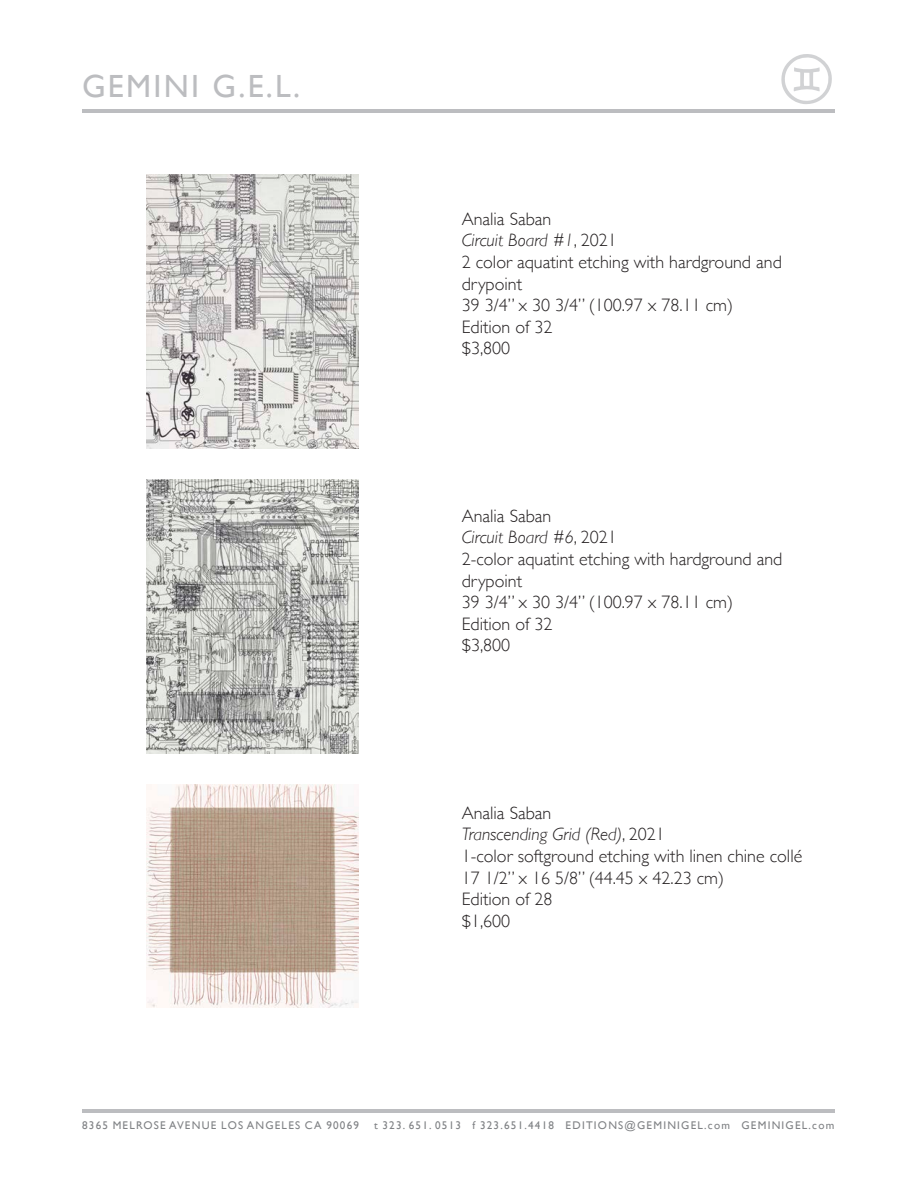
<style>
.page{position:relative;width:918px;height:1188px;background:#fff}
.page>*{position:absolute;margin:0;border:0;box-sizing:border-box;transform-origin:0 0}
.t1{font:32.1px "Gill Sans";letter-spacing:.07em;color:#bcbdc0}
.t2{font:300 18px/21.6px "Gill Sans";color:#231f20}
.t3{font:italic 300 18px "Gill Sans";color:#231f20}
.t4{font:11.1px "Gill Sans";letter-spacing:.11em;color:#808285}
.s1{font-style:normal}
</style>
<div class="page">
<svg style="left:781px;top:54px;width:51px;height:50px"></svg>
<hr style="left:82px;top:109px;width:752px;height:3px;background:#bcbdc0">
<hr style="left:82px;top:1110px;width:752px;height:3px;background:#bcbdc0">
<img style="left:146px;top:174px;width:212px;height:274px">
<img style="left:146px;top:480px;width:212px;height:274px">
<img style="left:146px;top:785px;width:212px;height:223px">
<h1 class="t1" style="left:82px;top:67px;width:253px">GEMINI G.E.L.<sup>LLC</sup></h1>
<p class="t2" style="left:462px;top:207px;width:91px">Analia Saban</p>
<p class="t3" style="left:462px;top:230px;width:156px">Circuit Board #1<span class="s1">, 2021</span></p>
<p class="t2" style="left:462px;top:250px;width:322px">2 color aquatint etching with hardground and drypoint</p>
<p class="t2" style="left:462px;top:294px;width:273px">39 3/4” x 30 3/4” (100.97 x 78.11 cm)</p>
<p class="t2" style="left:462px;top:315px;width:92px">Edition of 32</p>
<p class="t2" style="left:462px;top:337px;width:50px">$3,800</p>
<p class="t2" style="left:462px;top:504px;width:91px">Analia Saban</p>
<p class="t3" style="left:462px;top:527px;width:156px">Circuit Board #6<span class="s1">, 2021</span></p>
<p class="t2" style="left:462px;top:547px;width:322px">2-color aquatint etching with hardground and drypoint</p>
<p class="t2" style="left:462px;top:591px;width:273px">39 3/4” x 30 3/4” (100.97 x 78.11 cm)</p>
<p class="t2" style="left:462px;top:612px;width:92px">Edition of 32</p>
<p class="t2" style="left:462px;top:634px;width:50px">$3,800</p>
<p class="t2" style="left:462px;top:801px;width:91px">Analia Saban</p>
<p class="t3" style="left:462px;top:824px;width:205px">Transcending Grid (Red)<span class="s1">, 2021</span></p>
<p class="t2" style="left:462px;top:844px;width:342px">1-color softground etching with linen chine collé</p>
<p class="t2" style="left:462px;top:866px;width:264px">17 1/2” x 16 5/8” (44.45 x 42.23 cm)</p>
<p class="t2" style="left:462px;top:888px;width:92px">Edition of 28</p>
<p class="t2" style="left:462px;top:909px;width:50px">$1,600</p>
<p class="t4" style="left:82px;top:1119px;width:279px">8365 MELROSE AVENUE LOS ANGELES CA 90069</p>
<p class="t4" style="left:374px;top:1119px;width:462px">t 323. 651. 0513 f 323.651.4418 EDITIONS@GEMINIGEL.com GEMINIGEL.com</p>
</div>
